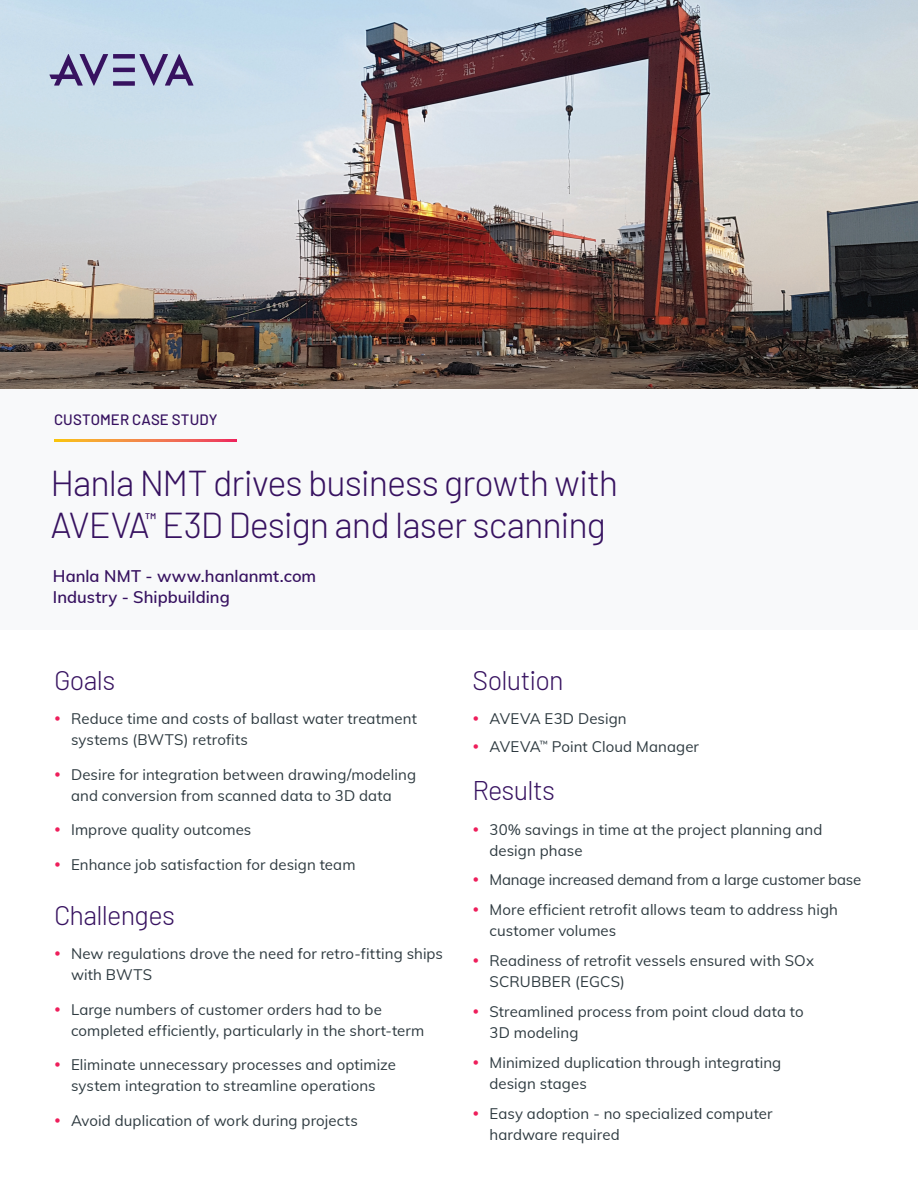
<style>
.page{position:relative;width:918px;height:1188px;background:#fff}
.page>*{position:absolute;margin:0;border:0;box-sizing:border-box;transform-origin:0 0}
.H2_Doc_Title{font:300 36px/42px "Barlow";letter-spacing:-.025em;color:#371260}
.H3_Internal_Pages{font:300 27px "Barlow";letter-spacing:-.025em;color:#371260}
.Cover_-_Company_Name{font:600 16.5px/21px "Muli";color:#371260}
.t1{font:15px/21px "Muli";letter-spacing:.005em;color:#2f3b41}
.t2{font:15px "Muli";letter-spacing:-.015em;color:#2f3b41}
.Doc_Content_Type{font:500 15px "Barlow";letter-spacing:.01em;color:#371260}
</style>
<div class="page">
<img style="left:0;top:0;width:918px;height:389px">
<div style="left:0;top:389px;width:918px;height:241px;background:#f8f9fa"></div>
<svg style="left:54px;top:440px;width:183px;height:1px"></svg>
<div style="left:113px;top:81px;width:22px;height:5px;background:#371260"></div>
<hr style="left:113px;top:68px;width:22px;height:4px;background:#371260">
<div style="left:113px;top:54px;width:22px;height:5px;background:#371260"></div>
<svg style="left:49px;top:54px;width:59px;height:32px;background:#999abd"></svg>
<svg style="left:139px;top:54px;width:55px;height:32px;background:#9899bc"></svg>
<p class="Doc_Content_Type" style="left:54px;top:408px;width:165px">CUSTOMER CASE STUDY</p>
<p class="H2_Doc_Title" style="left:51px;top:460px;width:569px">Hanla NMT drives business growth with<br>AVEVA<sup>™</sup> E3D Design and laser scanning</p>
<p class="Cover_-_Company_Name" style="left:53px;top:565px;width:265px">Hanla NMT - www.hanlanmt.com<br>Industry - Shipbuilding</p>
<p class="H3_Internal_Pages" style="left:54px;top:661px;width:63px">Goals</p>
<p class="t1" style="left:71px;top:708px;width:347px">Reduce time and costs of ballast water treatment systems (BWTS) retrofits</p>
<p class="t1" style="left:71px;top:763px;width:347px">Desire for integration between drawing/modeling and conversion from scanned data to 3D data</p>
<p class="t1" style="left:71px;top:819px;width:182px">Improve quality outcomes</p>
<p class="t1" style="left:71px;top:853px;width:286px">Enhance job satisfaction for design team</p>
<p class="H3_Internal_Pages" style="left:54px;top:895px;width:122px">Challenges</p>
<p class="t1" style="left:71px;top:942px;width:374px">New regulations drove the need for retro-fitting ships with BWTS</p>
<p class="t1" style="left:71px;top:998px;width:355px">Large numbers of customer orders had to be completed efficiently, particularly in the short-term</p>
<p class="t1" style="left:71px;top:1053px;width:326px">Eliminate unnecessary processes and optimize system integration to streamline operations</p>
<p class="t1" style="left:71px;top:1109px;width:288px">Avoid duplication of work during projects</p>
<p class="H3_Internal_Pages" style="left:472px;top:661px;width:93px">Solution</p>
<p class="t1" style="left:490px;top:708px;width:139px">AVEVA E3D Design</p>
<p class="t1" style="left:490px;top:735px;width:211px">AVEVA<sup>™</sup> Point Cloud Manager</p>
<p class="H3_Internal_Pages" style="left:472px;top:771px;width:84px">Results</p>
<p class="t1" style="left:490px;top:818px;width:334px">30% savings in time at the project planning and design phase</p>
<p class="t2" style="left:490px;top:869px;width:373px">Manage increased demand from a large customer base</p>
<p class="t1" style="left:490px;top:899px;width:350px">More efficient retrofit allows team to address high customer volumes</p>
<p class="t1" style="left:490px;top:950px;width:326px">Readiness of retrofit vessels ensured with SOx<br>SCRUBBER (EGCS)</p>
<p class="t1" style="left:490px;top:1001px;width:316px">Streamlined process from point cloud data to<br>3D modeling</p>
<p class="t1" style="left:490px;top:1051px;width:293px">Minimized duplication through integrating design stages</p>
<p class="t1" style="left:490px;top:1102px;width:285px">Easy adoption - no specialized computer hardware required</p>
</div>
